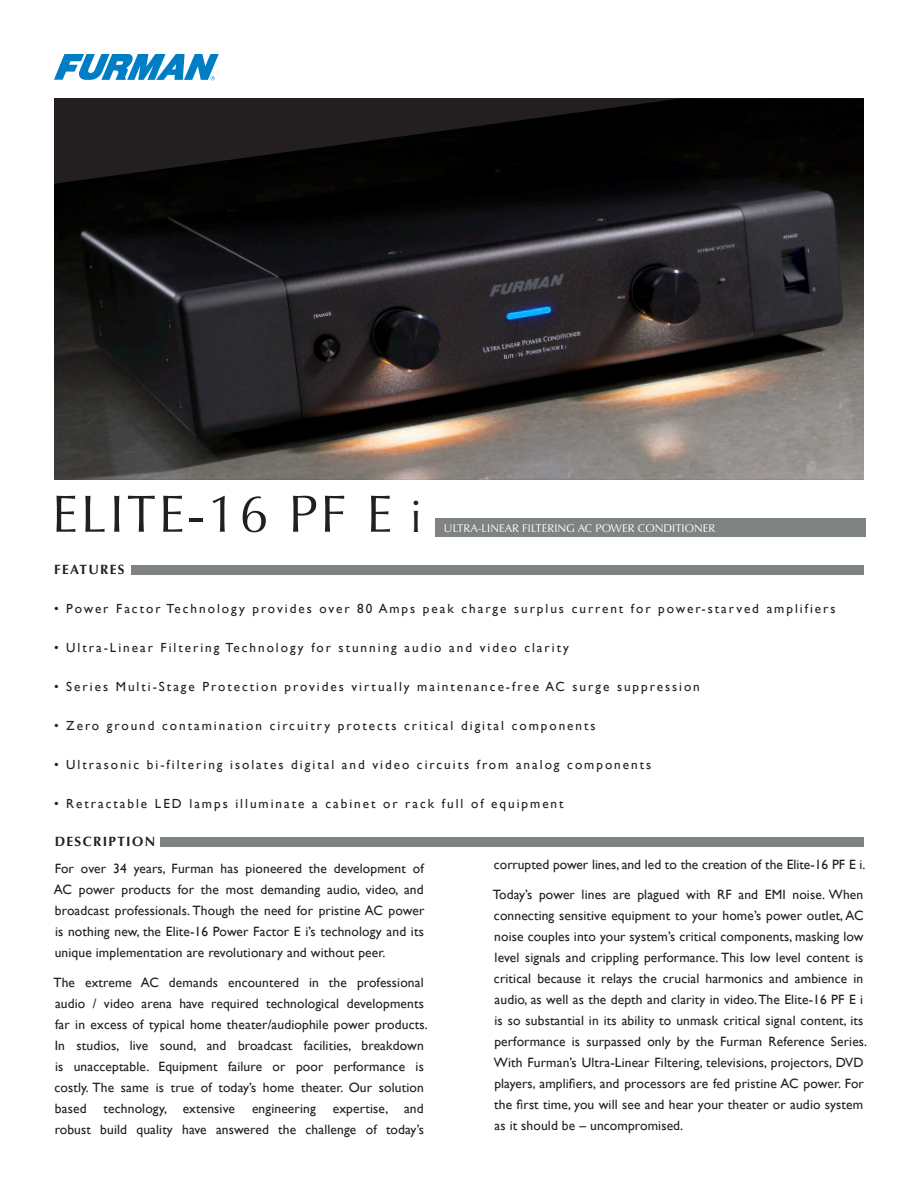
<style>
.page{position:relative;width:918px;height:1188px;background:#fff}
.page>*{position:absolute;margin:0;border:0;box-sizing:border-box;transform-origin:0 0}
.t1{font:52.5px "Optima";letter-spacing:.05em;color:#231f20}
.No_Style{font:13.5px/21px "Gill Sans";letter-spacing:.01em;color:#231f20}
.No_Style-2{font:700 13.5px "Optima";letter-spacing:.1em;color:#231f20}
.t2{font:13.2px "Gill Sans";letter-spacing:.15em;color:#231f20}
.t3{font:11.25px "Optima";color:#fff}
.s1{font-size:45px}
</style>
<div class="page">
<div style="left:435px;top:518px;width:431px;height:19px;background:#808384"></div>
<img style="left:54px;top:99px;width:810px;height:381px">
<svg style="left:54px;top:54px;width:165px;height:26px"></svg>
<div style="left:131px;top:565px;width:733px;height:10px;background:#808384"></div>
<div style="left:160px;top:837px;width:704px;height:9px;background:#808384"></div>
<p class="t1" style="left:52px;top:483px;width:372px">ELITE-16 PF E <span class="s1">i</span></p>
<p class="t3" style="left:444px;top:521px;width:273px">ULTRA-LINEAR FILTERING AC POWER CONDITIONER</p>
<p class="No_Style-2" style="left:54px;top:562px;width:72px">FEATURES</p>
<p class="t2" style="left:54px;top:601px;width:783px">• Power Factor Technology provides over 80 Amps peak charge surplus current for power-starved amplifiers</p>
<p class="t2" style="left:54px;top:640px;width:516px">• Ultra-Linear Filtering Technology for stunning audio and video clarity</p>
<p class="t2" style="left:54px;top:679px;width:647px">• Series Multi-Stage Protection provides virtually maintenance-free AC surge suppression</p>
<p class="t2" style="left:54px;top:718px;width:543px">• Zero ground contamination circuitry protects critical digital components</p>
<p class="t2" style="left:54px;top:757px;width:599px">• Ultrasonic bi-filtering isolates digital and video circuits from analog components</p>
<p class="t2" style="left:54px;top:796px;width:511px">• Retractable LED lamps illuminate a cabinet or rack full of equipment</p>
<p class="No_Style-2" style="left:55px;top:834px;width:102px">DESCRIPTION</p>
<p class="No_Style" style="left:54px;top:858px;width:372px;text-align:justify">For over 34 years, Furman has pioneered the development of AC power products for the most demanding audio, video, and broadcast professionals. Though the need for pristine AC power is nothing new, the Elite-16 Power Factor E i’s technology and its unique implementation are revolutionary and without peer.</p>
<p class="No_Style" style="left:53px;top:972px;width:372px">The extreme AC demands encountered in the professional</p>
<p class="No_Style" style="left:54px;top:993px;width:375px">audio / video arena have required technological developments far in excess of typical home theater/audiophile power products.<br>In studios, live sound, and broadcast facilities, breakdown is unacceptable. Equipment failure or poor performance is costly. The same is true of today’s home theater. Our solution based</p>
<p class="No_Style" style="left:55px;top:1098px;width:371px;text-align:right">expertise, and<br>robust build quality have answered the challenge of today’s</p>
<p class="No_Style" style="left:104px;top:1098px;width:133px">technology, extensive</p>
<p class="No_Style" style="left:252px;top:1098px;width:65px">engineering</p>
<p class="No_Style" style="left:494px;top:854px;width:373px">corrupted power lines, and led to the creation of the Elite-16 PF E i.</p>
<p class="No_Style" style="left:493px;top:884px;width:376px">Today’s power lines are plagued with RF and EMI noise. When connecting sensitive equipment to your home’s power outlet, AC noise couples into your system’s critical components, masking low level signals and crippling performance. This low level content is critical because it relays the crucial harmonics and ambience in audio, as well as the depth and clarity in video. The Elite-16 PF E i is so substantial in its ability to unmask critical signal content, its performance is surpassed only by the Furman Reference Series.<br>With Furman’s Ultra-Linear Filtering, televisions, projectors, DVD players, amplifiers, and processors are fed pristine AC power. For the first time, you will see and hear your theater or audio system as it should be – uncompromised.</p>
</div>
